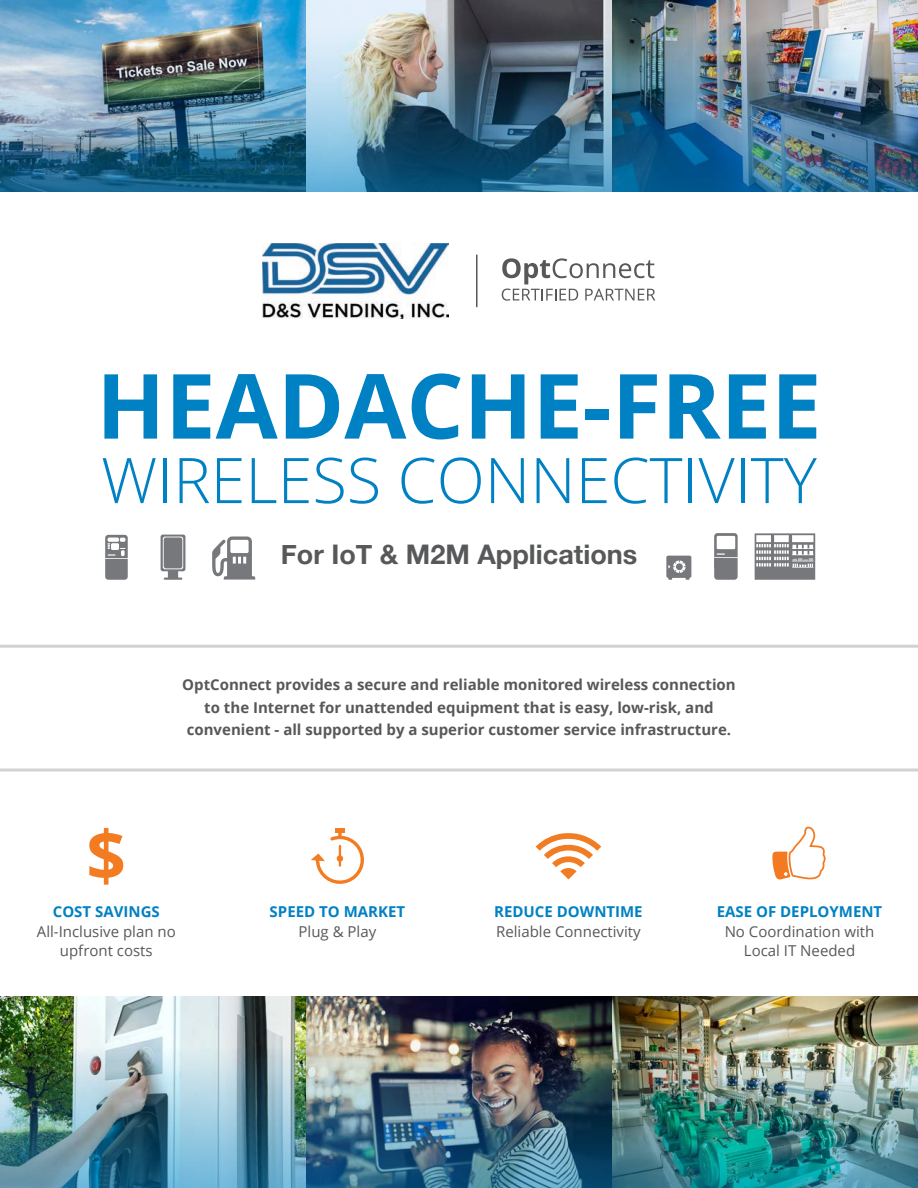
<style>
.page{position:relative;width:918px;height:1188px;background:#fff}
.page>*{position:absolute;margin:0;border:0;box-sizing:border-box;transform-origin:0 0}
.t1{font:700 90px "Open Sans";color:#0081c3}
.t2{font:300 63px "Open Sans";color:#0081c3}
.IoT___M2M{font:700 27px "Helvetica Neue";color:#57585a}
.Pull_Quote{font:700 15px/22.5px "Open Sans";color:#57585a;text-align:center}
.Body_Copy_Centered{font:15px/19.5px "Open Sans";color:#57585a;text-align:center}
.Label_Front{font:700 15px "Open Sans";color:#0081c3}
</style>
<div class="page">
<svg style="left:89px;top:828px;width:34px;height:57px"></svg>
<svg style="left:311px;top:829px;width:53px;height:55px"></svg>
<div style="left:337px;top:855px;width:6px;height:7px;background:#f37c22;border-radius:50%"></div>
<svg style="left:536px;top:833px;width:65px;height:46px"></svg>
<svg style="left:212px;top:536px;width:43px;height:44px"></svg>
<svg style="left:714px;top:533px;width:24px;height:47px"></svg>
<svg style="left:666px;top:556px;width:25px;height:24px"></svg>
<svg style="left:161px;top:535px;width:24px;height:45px"></svg>
<svg style="left:105px;top:535px;width:23px;height:45px"></svg>
<svg style="left:755px;top:533px;width:60px;height:47px"></svg>
<svg style="left:772px;top:827px;width:54px;height:52px"></svg>
<svg style="left:0;top:645px;width:918px;height:127px"></svg>
<img style="left:0;top:0;width:918px;height:192px">
<img style="left:0;top:999px;width:918px;height:189px">
<hr style="left:476px;top:255px;width:2px;height:52px;background:#57585a">
<svg style="left:502px;top:258px;width:153px;height:43px"></svg>
<img style="left:263px;top:243px;width:186px;height:75px">
<p class="t1" style="left:96px;top:342px;width:727px">HEADACHE-FREE</p>
<p class="t2" style="left:101px;top:437px;width:717px">WIRELESS CONNECTIVITY</p>
<p class="IoT___M2M" style="left:281px;top:533px;width:358px">For IoT &amp; M2M Applications</p>
<p class="Pull_Quote" style="left:182px;top:673px;width:555px">OptConnect provides a secure and reliable monitored wireless connection to the Internet for unattended equipment that is easy, low-risk, and convenient - all supported by a superior customer service infrastructure.</p>
<p class="Label_Front" style="left:53px;top:901px;width:108px">COST SAVINGS</p>
<p class="Body_Copy_Centered" style="left:37px;top:921px;width:140px">All-Inclusive plan no upfront costs</p>
<p class="Label_Front" style="left:270px;top:901px;width:137px">SPEED TO MARKET</p>
<p class="Body_Copy_Centered" style="left:299px;top:921px;width:79px">Plug &amp; Play</p>
<p class="Label_Front" style="left:494px;top:901px;width:150px">REDUCE DOWNTIME</p>
<p class="Body_Copy_Centered" style="left:496px;top:921px;width:146px">Reliable Connectivity</p>
<p class="Label_Front" style="left:717px;top:901px;width:167px">EASE OF DEPLOYMENT</p>
<p class="Body_Copy_Centered" style="left:725px;top:921px;width:151px">No Coordination with</p>
<p class="Body_Copy_Centered" style="left:744px;top:941px;width:113px">Local IT Needed</p>
</div>
